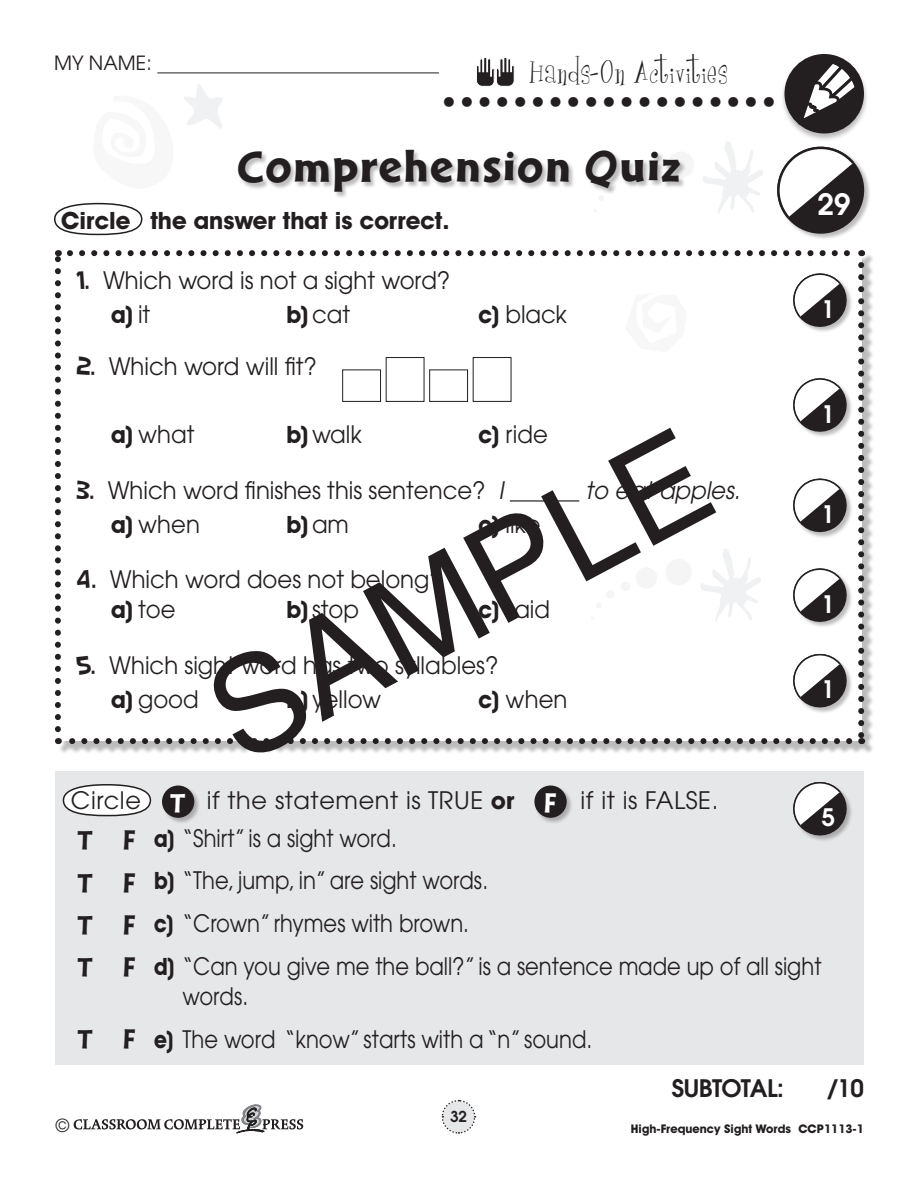
<style>
.page{position:relative;width:918px;height:1188px;background:#fff}
.page>*{position:absolute;margin:0;border:0;box-sizing:border-box;transform-origin:0 0}
.t1{font:134.25px "Helvetica";color:#231f20}
.t2{font:46.5px "Cal Sans Heavy KB";letter-spacing:.035em;color:#231f20}
.t3{font:700 42px "Futura";color:#231f20}
.t4{font:31.5px "Girlsare Weird";letter-spacing:.03em;color:#231f20}
.t5{font:600 29.25px "Avant Garde";color:#fff}
.t6{font:27px "Cal Sans Heavy KB";color:#231f20}
.t7{font:27px "Cal Sans Heavy KB";color:#fff}
.t8{font:24px/34.2px "Avant Garde";color:#231f20;scale:.95 1}
.t9{font:24px/42.8px "Avant Garde";color:#231f20;scale:.88 1}
.t10{font:24px "Avant Garde";letter-spacing:.025em;color:#231f20}
.t11{font:700 24px "Avant Garde IT Cby BT";color:#231f20}
.t12{font:italic 24px "Avant Garde";color:#231f20;scale:.95 1}
.t13{font:600 24px "Avant Garde";letter-spacing:-.02em;color:#231f20}
.t14{font:600 24px "Avant Garde";color:#fff}
.t15{font:24px "Avant Garde";color:#231f20}
.t16{font:700 24px "Avant Garde IT Cby BT";color:#231f20;scale:.95 1}
.t17{font:19.5px "Avant Garde";color:#231f20}
.t18{font:18px "Avant Garde";color:#231f20}
.t19{font:600 15px "Avant Garde";color:#231f20}
.t20{font:700 12px "Avant Garde IT Cby BT";color:#231f20}
.s1{font-family:"SF Slapstick Comic";font-size:27px}
.s2{font-family:"Avant Garde IT Cby BT";font-weight:700}
.s3{font-style:italic}
.s4{font-family:"Avant Garde";font-weight:400}
</style>
<div class="page">
<svg style="left:703px;top:141px;width:60px;height:73px"></svg>
<svg style="left:184px;top:84px;width:39px;height:45px"></svg>
<svg style="left:441px;top:1099px;width:35px;height:35px"></svg>
<svg style="left:476px;top:58px;width:39px;height:29px"></svg>
<div style="left:780px;top:54px;width:88px;height:89px;background:#231f20;opacity:.3"></div>
<div style="left:784px;top:54px;width:80px;height:80px;background:#231f20;border-radius:50%"></div>
<svg style="left:797px;top:54px;width:67px;height:71px"></svg>
<svg style="left:74px;top:1104px;width:229px;height:29px"></svg>
<hr style="left:158px;top:73px;width:281px;height:1px;background:#231f20">
<div style="left:54px;top:203px;width:88px;height:32px;border:2px solid #231f20;border-radius:50%"></div>
<div style="left:55px;top:771px;width:809px;height:293px;background:#e6e7e9"></div>
<div style="left:58px;top:253px;width:816px;height:501px;background:#231f20;opacity:.3"></div>
<div style="left:58px;top:253px;width:803px;height:488px;background:#fff"></div>
<svg style="left:70px;top:250px;width:780px;height:6px"></svg>
<svg style="left:55px;top:250px;width:6px;height:479px"></svg>
<svg style="left:858px;top:265px;width:6px;height:479px"></svg>
<svg style="left:58px;top:738px;width:791px;height:6px"></svg>
<div style="left:238px;top:150px;width:449px;height:48px;background:#231f20;opacity:.3"></div>
<div style="left:777px;top:147px;width:94px;height:93px;background:#231f20;opacity:.3"></div>
<svg style="left:777px;top:139px;width:91px;height:101px"></svg>
<div style="left:793px;top:273px;width:60px;height:61px;background:#231f20;opacity:.3"></div>
<svg style="left:793px;top:273px;width:56px;height:58px"></svg>
<div style="left:793px;top:378px;width:60px;height:61px;background:#231f20;opacity:.3"></div>
<svg style="left:793px;top:378px;width:56px;height:58px"></svg>
<div style="left:793px;top:478px;width:60px;height:61px;background:#231f20;opacity:.3"></div>
<svg style="left:793px;top:478px;width:56px;height:59px"></svg>
<div style="left:793px;top:568px;width:60px;height:61px;background:#231f20;opacity:.3"></div>
<svg style="left:793px;top:568px;width:56px;height:58px"></svg>
<div style="left:793px;top:782px;width:60px;height:60px;background:#231f20;opacity:.3"></div>
<svg style="left:793px;top:782px;width:56px;height:58px"></svg>
<div style="left:793px;top:654px;width:60px;height:60px;background:#231f20;opacity:.3"></div>
<svg style="left:793px;top:653px;width:56px;height:59px"></svg>
<hr style="left:510px;top:500px;width:69px;height:2px;background:#231f20">
<div style="left:162px;top:785px;width:39px;height:39px;background:#231f20;opacity:.3"></div>
<div style="left:162px;top:786px;width:32px;height:32px;background:#231f20;border-radius:50%"></div>
<div style="left:534px;top:785px;width:40px;height:39px;background:#231f20;opacity:.3"></div>
<div style="left:534px;top:786px;width:33px;height:32px;background:#231f20;border-radius:50%"></div>
<svg style="left:701px;top:549px;width:60px;height:72px"></svg>
<div style="left:63px;top:785px;width:87px;height:31px;background:#fff;border-radius:50%"></div>
<div style="left:63px;top:784px;width:88px;height:32px;border:2px solid #231f20;border-radius:50%"></div>
<div style="left:473px;top:357px;width:38px;height:45px;border:1px solid #231f20"></div>
<div style="left:342px;top:370px;width:39px;height:32px;border:1px solid #231f20"></div>
<div style="left:386px;top:357px;width:38px;height:45px;border:1px solid #231f20"></div>
<div style="left:429px;top:370px;width:39px;height:32px;border:1px solid #231f20"></div>
<p class="t17" style="left:54px;top:51px;width:99px">MY NAME:</p>
<p class="t4" style="left:530px;top:54px;width:200px">Hands-On Activities</p>
<p class="t3" style="left:442px;top:62px;width:336px">...................</p>
<p class="t2" style="left:237px;top:140px;width:445px">Comprehension Quiz</p>
<p class="t11" style="left:61px;top:206px;width:390px">Circle the answer that is correct.</p>
<p class="t8" style="left:111px;top:263px;width:359px;text-indent:-35px"><span class="s1">1.</span> Which word is not a sight word? <span class="s2">a)</span> it</p>
<p class="t8" style="left:287px;top:297px;width:68px"><span class="s2">b)</span> cat</p>
<p class="t8" style="left:479px;top:297px;width:95px"><span class="s2">c)</span> black</p>
<p class="t8" style="left:77px;top:349px;width:255px"><span class="s1">2.</span> Which word will fit?</p>
<p class="t5" style="left:818px;top:185px;width:34px">29</p>
<p class="t14" style="left:821px;top:293px;width:15px">1</p>
<p class="t14" style="left:821px;top:398px;width:15px">1</p>
<p class="t8" style="left:111px;top:417px;width:89px"><span class="s2">a)</span> what</p>
<p class="t8" style="left:287px;top:417px;width:81px"><span class="s2">b)</span> walk</p>
<p class="t8" style="left:479px;top:417px;width:74px"><span class="s2">c)</span> ride</p>
<p class="t8" style="left:77px;top:473px;width:451px"><span class="s1">3.</span> Which word finishes this sentence? <span class="s3">I</span></p>
<p class="t12" style="left:586px;top:476px;width:164px">to eat apples.</p>
<p class="t8" style="left:111px;top:507px;width:95px"><span class="s2">a)</span> when</p>
<p class="t16" style="left:287px;top:510px;width:67px">b) <span class="s4">am</span></p>
<p class="t8" style="left:479px;top:507px;width:67px"><span class="s2">c)</span> like</p>
<p class="t8" style="left:111px;top:565px;width:351px;line-height:30px;text-indent:-34px"><span class="s1">4.</span> Which word does not belong? <span class="s2">a)</span> toe</p>
<h1 class="t1" style="left:171px;top:632px;width:546px;rotate:-28deg">SAMPLE</h1>
<p class="t10" style="left:581px;top:786px;width:139px">if it is FALSE.</p>
<p class="t14" style="left:821px;top:498px;width:15px">1</p>
<p class="t14" style="left:821px;top:588px;width:15px">1</p>
<p class="t8" style="left:287px;top:592px;width:78px"><span class="s2">b)</span> stop</p>
<p class="t8" style="left:479px;top:592px;width:77px"><span class="s2">c)</span> said</p>
<p class="t8" style="left:111px;top:648px;width:409px;text-indent:-34px"><span class="s1">5.</span> Which sight word has two syllables? <span class="s2">a)</span> good</p>
<p class="t14" style="left:821px;top:674px;width:15px">1</p>
<p class="t8" style="left:287px;top:682px;width:101px"><span class="s2">b)</span> yellow</p>
<p class="t8" style="left:479px;top:682px;width:95px"><span class="s2">c)</span> when</p>
<p class="t15" style="left:71px;top:786px;width:71px">Circle</p>
<p class="t10" style="left:207px;top:786px;width:309px">if the statement is TRUE <span class="s2">or</span></p>
<p class="t7" style="left:544px;top:788px;width:13px">F</p>
<p class="t7" style="left:171px;top:788px;width:16px">T</p>
<p class="t14" style="left:821px;top:802px;width:15px">5</p>
<p class="t9" style="left:154px;top:816px;width:760px"><span class="s2">a)</span> “Shirt” is a sight word.<br><span class="s2">b)</span> “The, jump, in” are sight words.<br><span class="s2">c)</span> “Crown” rhymes with brown.<br><span class="s2">d)</span> “Can you give me the ball?” is a sentence made up of all sight</p>
<p class="t9" style="left:154px;top:975px;width:500px;text-indent:28px">words.<br><span class="s2">e)</span> The word “know” starts with a “n” sound.</p>
<p class="t6" style="left:78px;top:825px;width:58px">T F</p>
<p class="t6" style="left:78px;top:867px;width:58px">T F</p>
<p class="t6" style="left:78px;top:909px;width:58px">T F</p>
<p class="t6" style="left:78px;top:952px;width:58px">T F</p>
<p class="t6" style="left:78px;top:1024px;width:58px">T F</p>
<p class="t18" style="left:56px;top:1114px;width:15px">©</p>
<p class="t19" style="left:450px;top:1107px;width:18px">32</p>
<p class="t13" style="left:672px;top:1072px;width:113px">SUBTOTAL:</p>
<p class="t13" style="left:827px;top:1072px;width:38px">/10</p>
<p class="t20" style="left:631px;top:1122px;width:235px">High-Frequency Sight Words CCP1113-1</p>
</div>
